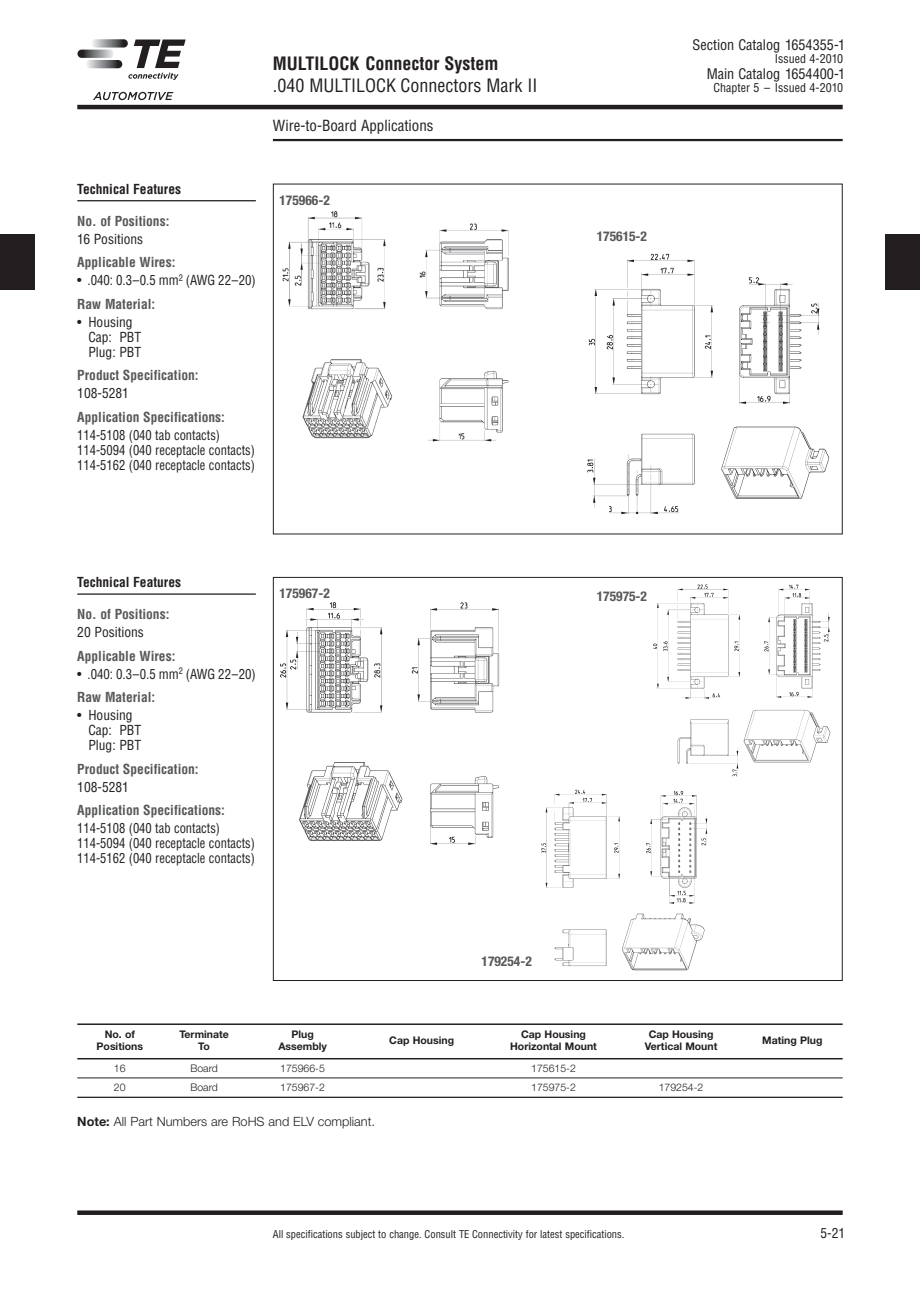
<style>
.page{position:relative;width:920px;height:1290px;background:#fff}
.page>*{position:absolute;margin:0;border:0;box-sizing:border-box;transform-origin:0 0}
.t1{font:condensed 18px "Helvetica";color:#231f20}
.t2{font:700 condensed 18px "Helvetica";color:#231f20}
.t3{font:condensed 15px "Helvetica";color:#231f20}
.t4{font:condensed 14.25px "Helvetica";color:#231f20}
.t5{font:condensed 13.5px/15px "Helvetica";color:#231f20;scale:.93 1}
.t6{font:condensed 13.5px/15px "Helvetica";color:#231f20}
.t7{font:700 condensed 13.5px "Helvetica";color:#57585a}
.t8{font:700 condensed 13.5px "Helvetica Neue";color:#57585a}
.t9{font:700 condensed 13.5px "Helvetica";color:#231f20}
.t10{font:300 12.75px "Helvetica Neue";color:#231f20}
.t11{font:condensed 12px "Helvetica";color:#231f20}
.t12{font:700 10.5px "Helvetica Neue";color:#231f20}
.t13{font:condensed 10.5px "Helvetica";color:#231f20}
.t14{font:300 10.5px "Helvetica Neue";color:#231f20}
.s1{font-weight:700;color:#57585a}
.s2{color:#fff}
.s3{font-weight:700}
</style>
<div class="page">
<hr style="left:273px;top:139px;width:570px;height:2px;background:#231f20">
<hr style="left:77px;top:105px;width:766px;height:4px;background:#231f20">
<div style="left:77px;top:1210px;width:766px;height:5px;background:#231f20"></div>
<div style="left:885px;top:235px;width:35px;height:55px;background:#231f20"></div>
<div style="left:0;top:235px;width:35px;height:55px;background:#231f20"></div>
<svg style="left:93px;top:92px;width:80px;height:8px"></svg>
<svg style="left:91px;top:39px;width:37px;height:9px"></svg>
<svg style="left:86px;top:60px;width:36px;height:8px"></svg>
<svg style="left:77px;top:50px;width:37px;height:8px"></svg>
<svg style="left:128px;top:40px;width:58px;height:40px"></svg>
<img style="left:282px;top:211px;width:227px;height:231px">
<hr style="left:77px;top:200px;width:179px;height:1px;background:#231f20">
<hr style="left:77px;top:593px;width:179px;height:2px;background:#231f20">
<hr style="left:77px;top:1023px;width:766px;height:2px;background:#231f20">
<hr style="left:77px;top:1058px;width:766px;height:1px;background:#231f20">
<hr style="left:77px;top:1077px;width:766px;height:1px;background:#231f20">
<hr style="left:77px;top:1097px;width:766px;height:1px;background:#231f20">
<img style="left:280px;top:602px;width:220px;height:243px">
<img style="left:587px;top:253px;width:243px;height:262px">
<img style="left:653px;top:584px;width:178px;height:193px">
<img style="left:541px;top:789px;width:167px;height:182px">
<h1 class="t2" style="left:273px;top:53px;width:227px">MULTILOCK Connector System</h1>
<h1 class="t1" style="left:273px;top:75px;width:266px">.040 MULTILOCK Connectors Mark II</h1>
<p class="t3" style="left:273px;top:117px;width:162px">Wire-to-Board Applications</p>
<p class="t9" style="left:77px;top:181px;width:105px">Technical Features</p>
<p class="t7" style="left:77px;top:213px;width:94px">No. of Positions:</p>
<p class="t6" style="left:77px;top:232px;width:68px">16 Positions</p>
<p class="t7" style="left:77px;top:255px;width:100px">Applicable Wires:</p>
<p class="t6" style="left:77px;top:269px;width:180px;line-height:23.5px">• .040: 0.3–0.5 mm<sup>2</sup> (AWG 22–20)<br><span class="s1">Raw Material:</span></p>
<p class="t6" style="left:88px;top:314px;width:54px;text-indent:-11px">• Housing<br>Cap: PBT<br>Plug: PBT</p>
<p class="t7" style="left:77px;top:368px;width:123px">Product Specification:</p>
<p class="t6" style="left:77px;top:386px;width:53px">108-5281</p>
<p class="t7" style="left:77px;top:409px;width:149px">Application Specifications:</p>
<p class="t5" style="left:77px;top:427px;width:193px">114-5108 (040 tab contacts)<br>114-5094 (040 receptacle contacts)<br>114-5162 (040 receptacle contacts)</p>
<p class="t8" style="left:279px;top:192px;width:52px">175966-2</p>
<p class="t8" style="left:597px;top:228px;width:52px">175615-2</p>
<p class="t9" style="left:77px;top:574px;width:105px">Technical Features</p>
<p class="t7" style="left:77px;top:606px;width:94px">No. of Positions:</p>
<p class="t6" style="left:77px;top:625px;width:68px">20 Positions</p>
<p class="t7" style="left:77px;top:648px;width:100px">Applicable Wires:</p>
<p class="t6" style="left:77px;top:662px;width:180px;line-height:23.5px">• .040: 0.3–0.5 mm<sup>2</sup> (AWG 22–20)<br><span class="s1">Raw Material:</span></p>
<p class="t6" style="left:88px;top:708px;width:54px;text-indent:-11px">• Housing<br>Cap: PBT<br>Plug: PBT</p>
<p class="t7" style="left:77px;top:761px;width:123px">Product Specification:</p>
<p class="t6" style="left:77px;top:779px;width:53px">108-5281</p>
<p class="t7" style="left:77px;top:802px;width:149px">Application Specifications:</p>
<p class="t5" style="left:77px;top:821px;width:193px">114-5108 (040 tab contacts)<br>114-5094 (040 receptacle contacts)<br>114-5162 (040 receptacle contacts)</p>
<p class="t8" style="left:279px;top:585px;width:52px">175967-2</p>
<p class="t8" style="left:597px;top:588px;width:52px">175975-2</p>
<p class="t8" style="left:482px;top:953px;width:52px">179254-2</p>
<p class="t4" style="left:692px;top:36px;width:154px">Section Catalog 1654355-1</p>
<p class="t11" style="left:775px;top:52px;width:72px">Issued 4-2010<span class="s2">.</span></p>
<p class="t4" style="left:707px;top:66px;width:140px">Main Catalog 1654400-1</p>
<p class="t11" style="left:713px;top:81px;width:133px">Chapter 5 – Issued 4-2010<span class="s2">.</span></p>
<p class="t12" style="left:521px;top:1031px;width:66px">Cap Housing</p>
<p class="t12" style="left:649px;top:1031px;width:66px">Cap Housing</p>
<p class="t12" style="left:105px;top:1031px;width:32px">No. of</p>
<p class="t12" style="left:179px;top:1031px;width:51px">Terminate</p>
<p class="t12" style="left:291px;top:1031px;width:24px">Plug</p>
<p class="t12" style="left:389px;top:1037px;width:66px">Cap Housing</p>
<p class="t12" style="left:97px;top:1043px;width:48px">Positions</p>
<p class="t12" style="left:198px;top:1043px;width:13px">To</p>
<p class="t12" style="left:278px;top:1043px;width:50px">Assembly</p>
<p class="t12" style="left:510px;top:1043px;width:88px">Horizontal Mount</p>
<p class="t12" style="left:645px;top:1043px;width:74px">Vertical Mount</p>
<p class="t14" style="left:114px;top:1065px;width:13px">16</p>
<p class="t14" style="left:190px;top:1065px;width:29px">Board</p>
<p class="t14" style="left:280px;top:1065px;width:46px">175966-5</p>
<p class="t14" style="left:531px;top:1065px;width:46px">175615-2</p>
<p class="t14" style="left:114px;top:1084px;width:13px">20</p>
<p class="t14" style="left:190px;top:1084px;width:29px">Board</p>
<p class="t14" style="left:280px;top:1084px;width:46px">175967-2</p>
<p class="t14" style="left:531px;top:1084px;width:46px">175975-2</p>
<p class="t14" style="left:659px;top:1084px;width:46px">179254-2</p>
<p class="t10" style="left:77px;top:1117px;width:299px"><span class="s3">Note:</span> All Part Numbers are RoHS and ELV compliant.</p>
<p class="t12" style="left:762px;top:1037px;width:62px">Mating Plug</p>
<p class="t13" style="left:273px;top:1228px;width:353px">All specifications subject to change. Consult TE Connectivity for latest specifications.</p>
<p class="t6" style="left:820px;top:1225px;width:26px">5-21</p>
</div>
